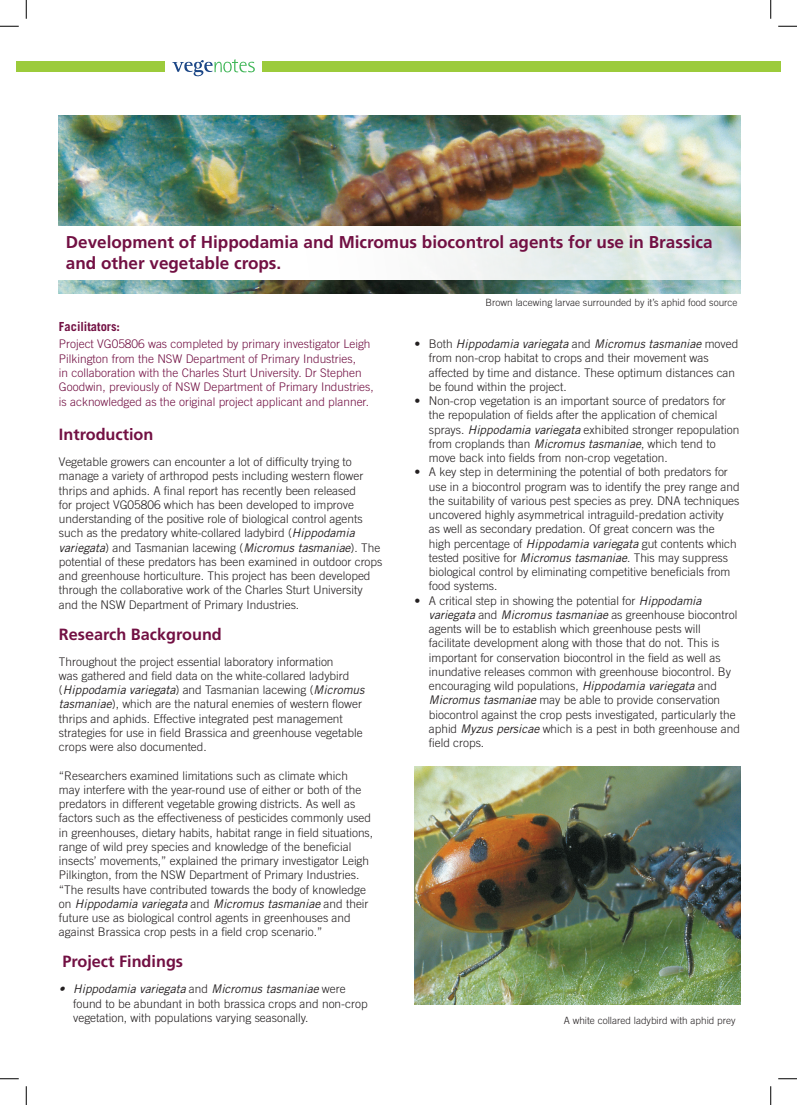
<style>
.page{position:relative;width:797px;height:1105px;background:#fff}
.page>*{position:absolute;margin:0;border:0;box-sizing:border-box;transform-origin:0 0}
.t1{font:700 17.12px/20.5px "Frutiger LT Std";color:#721043}
.t2{font:700 16.25px "Frutiger LT Std";color:#721043}
.t3{font:700 12.5px "Trade Gothic LT Std";color:#721043}
.t4{font:300 11.88px/14.2px "Trade Gothic LT Std";color:#231f20}
.t5{font:300 11.88px/14.2px "Trade Gothic LT Std";color:#721043}
.t6{font:300 10px "Trade Gothic LT Std";color:#231f20}
.s1{font-weight:400;font-style:italic}
</style>
<div class="page">
<img style="left:59px;top:116px;width:681px;height:177px">
<div style="left:16px;top:62px;width:148px;height:10px;background:#9ccb3b"></div>
<div style="left:262px;top:62px;width:519px;height:10px;background:#9ccb3b"></div>
<svg style="left:172px;top:59px;width:83px;height:17px"></svg>
<svg style="left:59px;top:227px;width:681px;height:53px"></svg>
<img style="left:414px;top:766px;width:326px;height:239px">
<svg style="left:0;top:25px;width:19px;height:2px"></svg>
<svg style="left:778px;top:25px;width:19px;height:2px"></svg>
<svg style="left:0;top:1078px;width:19px;height:1px"></svg>
<svg style="left:778px;top:1078px;width:19px;height:1px"></svg>
<svg style="left:25px;top:0;width:2px;height:19px"></svg>
<svg style="left:25px;top:1086px;width:2px;height:19px"></svg>
<svg style="left:770px;top:0;width:1px;height:19px"></svg>
<svg style="left:770px;top:1086px;width:1px;height:19px"></svg>
<h1 class="t1" style="left:66px;top:232px;width:648px">Development of Hippodamia and Micromus biocontrol agents for use in Brassica and other vegetable crops.</h1>
<p class="t3" style="left:59px;top:319px;width:63px">Facilitators:</p>
<p class="t5" style="left:59px;top:337px;width:316px">Project VG05806 was completed by primary investigator Leigh Pilkington from the NSW Department of Primary Industries,<br>in collaboration with the Charles Sturt University. Dr Stephen Goodwin, previously of NSW Department of Primary Industries, is acknowledged as the original project applicant and planner.</p>
<h2 class="t2" style="left:59px;top:425px;width:96px">Introduction</h2>
<p class="t4" style="left:59px;top:454px;width:325px">Vegetable growers can encounter a lot of difficulty trying to manage a variety of arthropod pests including western flower thrips and aphids. A final report has recently been released<br>for project VG05806 which has been developed to improve understanding of the positive role of biological control agents such as the predatory white-collared ladybird (<span class="s1">Hippodamia variegata</span>) and Tasmanian lacewing (<span class="s1">Micromus tasmaniae</span>). The potential of these predators has been examined in outdoor crops and greenhouse horticulture. This project has been developed through the collaborative work of the Charles Sturt University and the NSW Department of Primary Industries.</p>
<h2 class="t2" style="left:59px;top:625px;width:164px">Research Background</h2>
<p class="t4" style="left:59px;top:654px;width:307px">Throughout the project essential laboratory information<br>was gathered and field data on the white-collared ladybird (<span class="s1">Hippodamia variegata</span>) and Tasmanian lacewing (<span class="s1">Micromus tasmaniae</span>), which are the natural enemies of western flower thrips and aphids. Effective integrated pest management strategies for use in field Brassica and greenhouse vegetable crops were also documented.</p>
<p class="t4" style="left:59px;top:768px;width:316px">“Researchers examined limitations such as climate which<br>may interfere with the year-round use of either or both of the predators in different vegetable growing districts. As well as factors such as the effectiveness of pesticides commonly used in greenhouses, dietary habits, habitat range in field situations, range of wild prey species and knowledge of the beneficial insects’ movements,” explained the primary investigator Leigh Pilkington, from the NSW Department of Primary Industries. “The results have contributed towards the body of knowledge on <span class="s1">Hippodamia variegata</span> and <span class="s1">Micromus tasmaniae</span> and their future use as biological control agents in greenhouses and against Brassica crop pests in a field crop scenario.”</p>
<h2 class="t2" style="left:62px;top:952px;width:122px">Project Findings</h2>
<p class="t4" style="left:73px;top:982px;width:296px;text-indent:-14px"><span class="s1">• Hippodamia variegata</span> and <span class="s1">Micromus tasmaniae</span> were found to be abundant in both brassica crops and non-crop vegetation, with populations varying seasonally.</p>
<p class="t6" style="left:485px;top:296px;width:253px">Brown lacewing larvae surrounded by it’s aphid food source</p>
<p class="t4" style="left:429px;top:337px;width:311px;text-indent:-14px">• Both <span class="s1">Hippodamia variegata</span> and <span class="s1">Micromus tasmaniae</span> moved from non-crop habitat to crops and their movement was affected by time and distance. These optimum distances can be found within the project.</p>
<p class="t4" style="left:429px;top:394px;width:312px;text-indent:-14px">• Non-crop vegetation is an important source of predators for the repopulation of fields after the application of chemical sprays. <span class="s1">Hippodamia variegata</span> exhibited stronger repopulation from croplands than <span class="s1">Micromus tasmaniae</span>, which tend to move back into fields from non-crop vegetation.</p>
<p class="t4" style="left:429px;top:465px;width:312px;text-indent:-14px">• A key step in determining the potential of both predators for use in a biocontrol program was to identify the prey range and the suitability of various pest species as prey. DNA techniques uncovered highly asymmetrical intraguild-predation activity<br>as well as secondary predation. Of great concern was the<br>high percentage of <span class="s1">Hippodamia variegata</span> gut contents which tested positive for <span class="s1">Micromus tasmaniae</span>. This may suppress biological control by eliminating competitive beneficials from food systems.</p>
<p class="t4" style="left:429px;top:593px;width:312px;text-indent:-14px">• A critical step in showing the potential for <span class="s1">Hippodamia variegata</span> and <span class="s1">Micromus tasmaniae</span> as greenhouse biocontrol agents will be to establish which greenhouse pests will facilitate development along with those that do not. This is important for conservation biocontrol in the field as well as inundative releases common with greenhouse biocontrol. By encouraging wild populations, <span class="s1">Hippodamia variegata</span> and <span class="s1">Micromus tasmaniae</span> may be able to provide conservation biocontrol against the crop pests investigated, particularly the aphid <span class="s1">Myzus persicae</span> which is a pest in both greenhouse and field crops.</p>
<p class="t6" style="left:564px;top:1014px;width:173px">A white collared ladybird with aphid prey</p>
</div>
